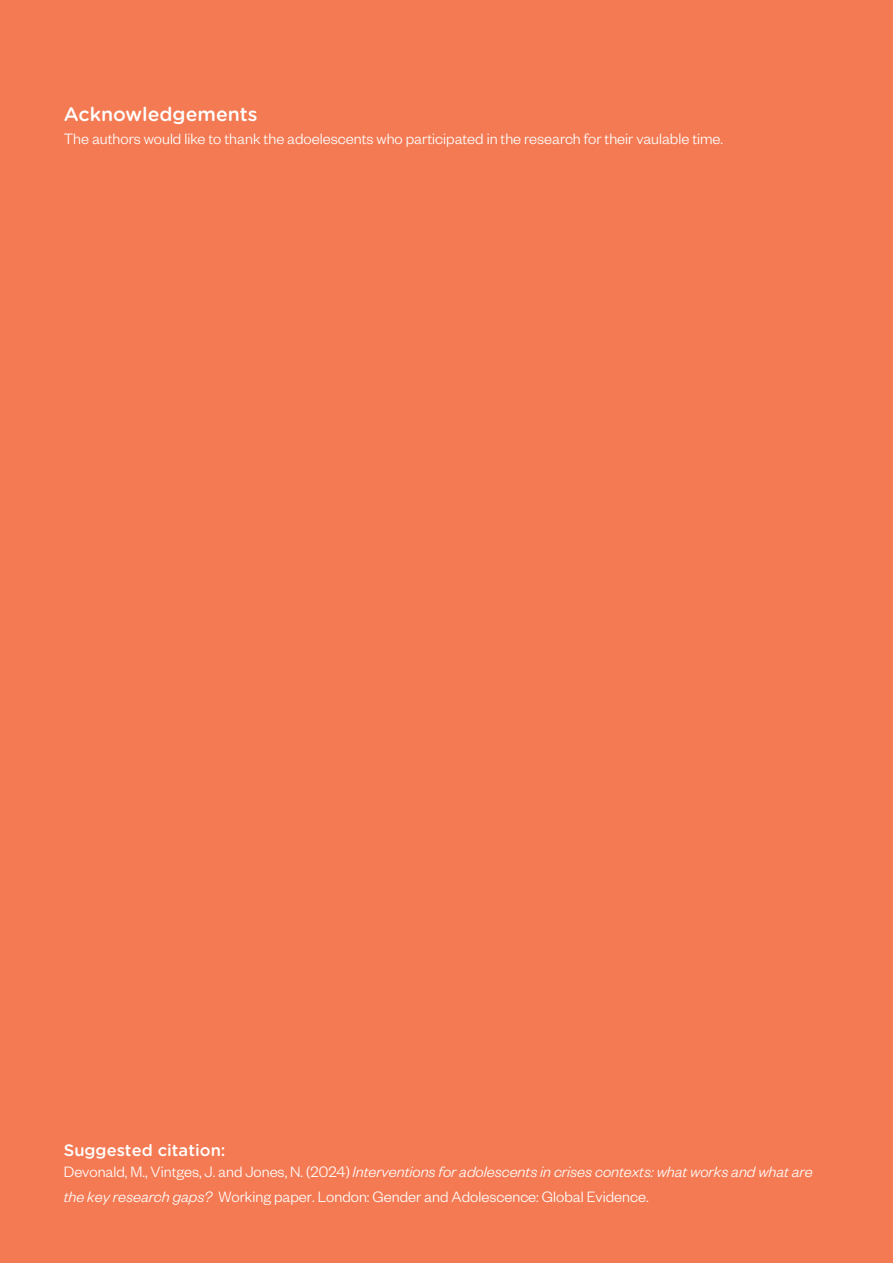
<style>
.page{position:relative;width:893px;height:1263px;background:#f47a53}
.page>*{position:absolute;margin:0;border:0;box-sizing:border-box;transform-origin:0 0}
.Inside_Cover_Heading{font:500 19.5px "Gotham Rnd";color:#fff}
.Inside_cover_blurb{font:300 16.5px "Founders Grotesk";color:#fff}
.Inside_cover_blurb-2{font:italic 300 16.5px/20.1px "Founders Grotesk";color:#fff}
.s1{font-family:"Gotham Rnd";font-weight:500;font-style:normal}
.s2{font-style:normal}
.s3{font-style:italic}
</style>
<div class="page">
<p class="Inside_Cover_Heading" style="left:64px;top:100px;width:195px">Acknowledgements</p>
<p class="Inside_cover_blurb" style="left:64px;top:129px;width:661px">The authors would like to thank the adoelescents who participated in the research for their vaulable time.</p>
<p class="Inside_cover_blurb-2" style="left:64px;top:1140px;width:750px"><span class="s1">Suggested citation:<br></span><span class="s2">Devonald, M., Vintges, J. and Jones, N. (2024)</span> Interventions for adolescents in crises contexts: what works and what are</p>
<p class="Inside_cover_blurb" style="left:64px;top:1186px;width:586px"><span class="s3">the key research gaps?</span> Working paper. London: Gender and Adolescence: Global Evidence.</p>
</div>
